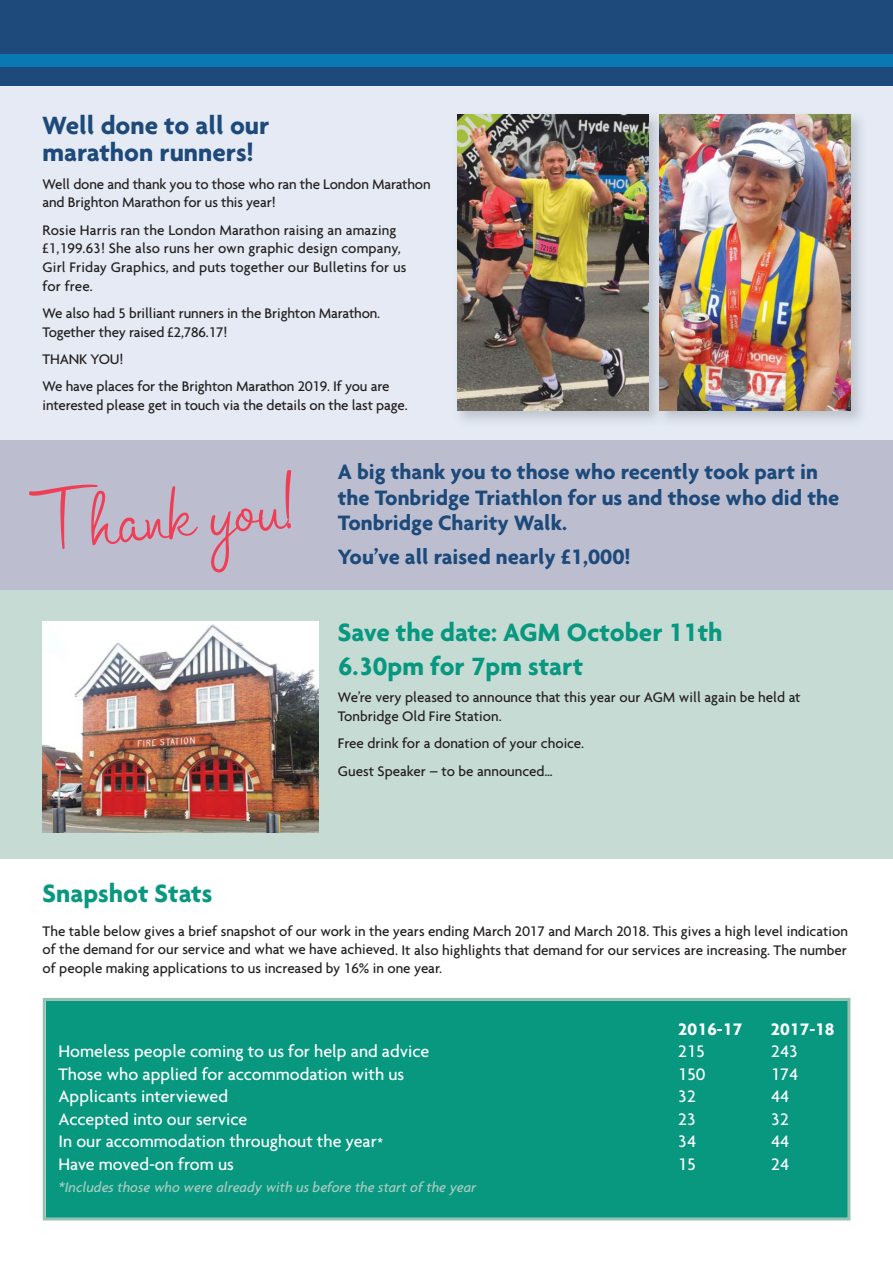
<style>
.page{position:relative;width:893px;height:1263px;background:#fff}
.page>*{position:absolute;margin:0;border:0;box-sizing:border-box;transform-origin:0 0}
.t1{font:108px "Refreshment Stand";color:#ef3f56}
.t2{font:700 27px/34.2px "Agenda";color:#07987f}
.t3{font:700 27px/27px "Agenda";color:#1d4a7a}
.t4{font:700 22.5px/25.5px "Agenda";color:#1d4a7a}
.t5{font:500 18px "Agenda";color:#fff}
.t6{font:700 18px "Agenda";color:#fff}
.t7{font:500 15px/18.8px "Agenda";letter-spacing:-.01em;color:#231f20}
.t8{font:500 15px/18.8px "Agenda";letter-spacing:.01em;color:#231f20}
.t9{font:italic 500 15px "Agenda";color:#a9cbc1}
.s1{font-size:13.5px}
</style>
<div class="page">
<div style="left:0;top:69px;width:893px;height:407px;background:#e5eaf4"></div>
<div style="left:0;top:440px;width:893px;height:156px;background:#bcbed0"></div>
<div style="left:0;top:0;width:893px;height:85px;background:#1d4a7a"></div>
<div style="left:0;top:54px;width:893px;height:12px;background:#0a79b3"></div>
<img style="left:457px;top:114px;width:404px;height:307px">
<img style="left:457px;top:115px;width:192px;height:296px">
<img style="left:659px;top:115px;width:191px;height:296px">
<div style="left:0;top:590px;width:893px;height:269px;background:#c7dbd5"></div>
<img style="left:43px;top:622px;width:276px;height:211px">
<div style="left:46px;top:1001px;width:801px;height:216px;background:#07987f"></div>
<div style="left:43px;top:998px;width:807px;height:222px;border:3px solid #95c0b4"></div>
<h2 class="t3" style="left:43px;top:114px;width:228px">Well done to all our marathon runners!</h2>
<p class="t7" style="left:43px;top:176px;width:390px">Well done and thank you to those who ran the London Marathon and Brighton Marathon for us this year!</p>
<p class="t8" style="left:43px;top:222px;width:365px">Rosie Harris ran the London Marathon raising an amazing £1,199.63! She also runs her own graphic design company, Girl Friday Graphics, and puts together our Bulletins for us for free.</p>
<p class="t7" style="left:43px;top:305px;width:339px">We also had 5 brilliant runners in the Brighton Marathon.<br>Together they raised £2,786.17!</p>
<p class="t7" style="left:43px;top:347px;width:348px;line-height:27.3px">THANK YOU!<br>We have places for the Brighton Marathon 2019. If you are</p>
<p class="t7" style="left:43px;top:397px;width:367px">interested please get in touch via the details on the last page.</p>
<h1 class="t1" style="left:30px;top:448px;width:259px;rotate:-5deg">Thank you!</h1>
<h3 class="t4" style="left:338px;top:461px;width:503px">A big thank you to those who recently took part in the Tonbridge Triathlon for us and those who did the<br>Tonbridge Charity Walk.</h3>
<h3 class="t4" style="left:338px;top:546px;width:294px">You’ve all raised nearly £1,000!</h3>
<h2 class="t2" style="left:338px;top:617px;width:386px">Save the date: AGM October 11th<br>6.30pm for 7pm start</h2>
<p class="t7" style="left:338px;top:689px;width:464px">We’re very pleased to announce that this year our AGM will again be held at<br>Tonbridge Old Fire Station.</p>
<p class="t7" style="left:338px;top:731px;width:248px;line-height:27.3px">Free drink for a donation of your choice.<br>Guest Speaker – to be announced…</p>
<h2 class="t2" style="left:43px;top:878px;width:171px">Snapshot Stats</h2>
<p class="t7" style="left:43px;top:923px;width:807px;text-align:justify">The table below gives a brief snapshot of our work in the years ending March 2017 and March 2018. This gives a high level indication of the demand for our service and what we have achieved. It also highlights that demand for our services are increasing. The number of people making applications to us increased by 16% in one year.</p>
<p class="t6" style="left:678px;top:1022px;width:66px">2016-17</p>
<p class="t6" style="left:770px;top:1022px;width:66px">2017-18</p>
<p class="t5" style="left:59px;top:1044px;width:372px">Homeless people coming to us for help and advice</p>
<p class="t5" style="left:678px;top:1044px;width:28px">215</p>
<p class="t5" style="left:771px;top:1044px;width:28px">243</p>
<p class="t5" style="left:59px;top:1067px;width:347px">Those who applied for accommodation with us</p>
<p class="t5" style="left:678px;top:1067px;width:28px">150</p>
<p class="t5" style="left:771px;top:1067px;width:28px">174</p>
<p class="t5" style="left:59px;top:1089px;width:171px">Applicants interviewed</p>
<p class="t5" style="left:678px;top:1089px;width:19px">32</p>
<p class="t5" style="left:771px;top:1089px;width:19px">44</p>
<p class="t5" style="left:59px;top:1112px;width:190px">Accepted into our service</p>
<p class="t5" style="left:678px;top:1112px;width:19px">23</p>
<p class="t5" style="left:771px;top:1112px;width:19px">32</p>
<p class="t5" style="left:59px;top:1134px;width:326px">In our accommodation throughout the year<span class="s1">*</span></p>
<p class="t5" style="left:678px;top:1134px;width:19px">34</p>
<p class="t5" style="left:771px;top:1134px;width:19px">44</p>
<p class="t5" style="left:59px;top:1157px;width:177px">Have moved-on from us</p>
<p class="t5" style="left:678px;top:1157px;width:19px">15</p>
<p class="t5" style="left:771px;top:1157px;width:19px">24</p>
<p class="t9" style="left:59px;top:1181px;width:419px">*Includes those who were already with us before the start of the year</p>
</div>
